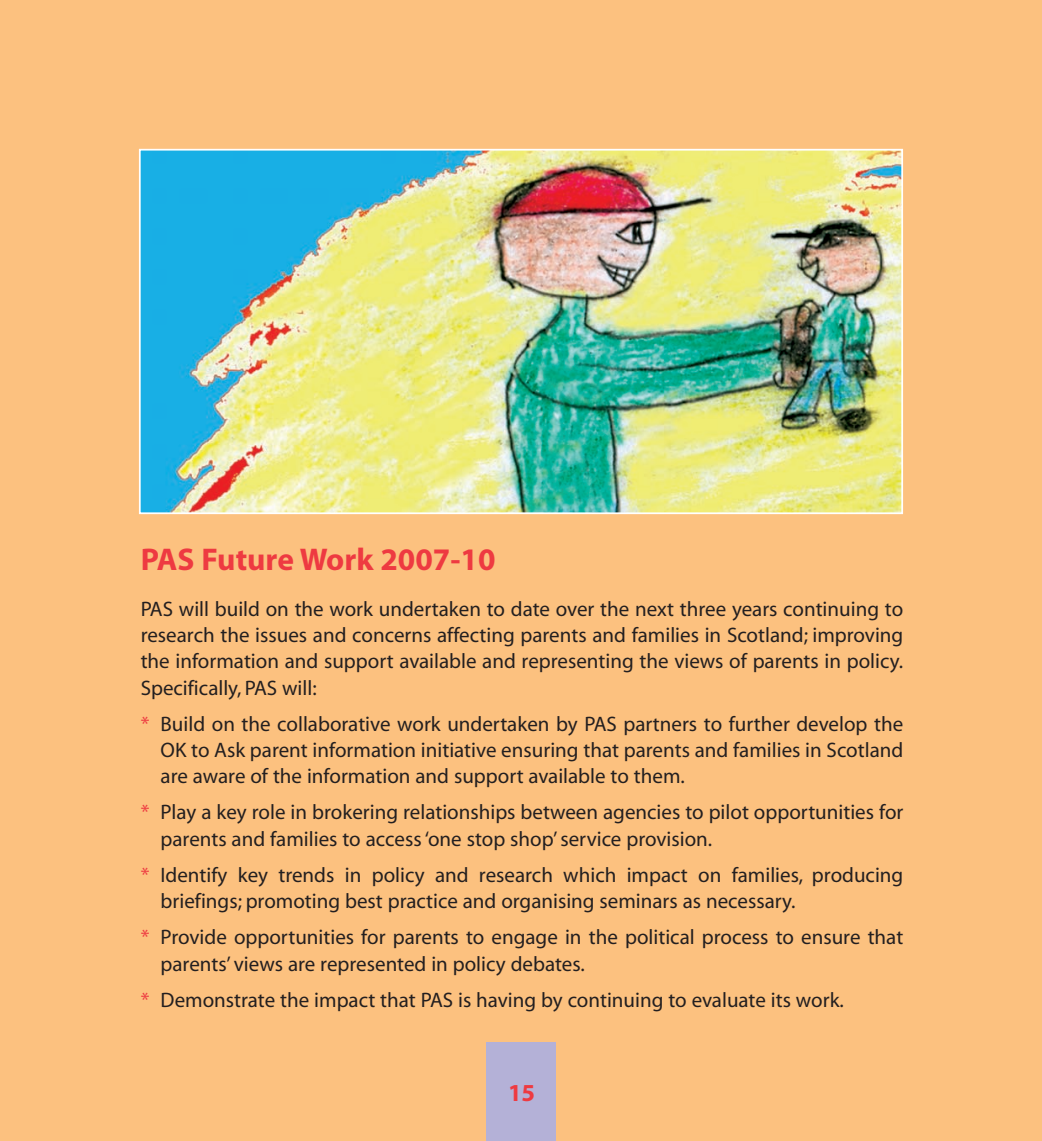
<style>
.page{position:relative;width:1042px;height:1141px;background:#fcc17f}
.page>*{position:absolute;margin:0;border:0;box-sizing:border-box;transform-origin:0 0}
.t1{font:700 31.5px "Myriad";color:#ee3a41}
.t2{font:700 24.5px "Myriad";color:#ee3a41}
.t3{font:21px/26.2px "Myriad";color:#231f20}
.s1{color:#ee3a41}
</style>
<div class="page">
<div style="left:486px;top:1042px;width:70px;height:99px;background:#b4b1d7"></div>
<img style="left:142px;top:152px;width:758px;height:359px">
<div style="left:139px;top:149px;width:764px;height:365px;border:2px solid #fff"></div>
<h1 class="t1" style="left:141px;top:547px;width:356px">PAS Future Work 2007-10</h1>
<p class="t3" style="left:141px;top:598px;width:764px;text-align:justify">PAS will build on the work undertaken to date over the next three years continuing to research the issues and concerns affecting parents and families in Scotland; improving the information and support available and representing the views of parents in policy.<br>Specifically, PAS will:</p>
<p class="t3" style="left:161px;top:712px;width:744px;text-align:justify;text-indent:-20px"><span class="s1">*</span> Build on the collaborative work undertaken by PAS partners to further develop the OK to Ask parent information initiative ensuring that parents and families in Scotland are aware of the information and support available to them.</p>
<p class="t3" style="left:161px;top:801px;width:744px;text-indent:-20px"><span class="s1">*</span> Play a key role in brokering relationships between agencies to pilot opportunities for parents and families to access ‘one stop shop’ service provision.</p>
<p class="t3" style="left:161px;top:863px;width:744px;text-indent:-20px"><span class="s1">*</span> Identify key trends in policy and research which impact on families, producing briefings; promoting best practice and organising seminars as necessary.</p>
<p class="t3" style="left:161px;top:926px;width:744px;text-indent:-20px"><span class="s1">*</span> Provide opportunities for parents to engage in the political process to ensure that parents’ views are represented in policy debates.</p>
<p class="t3" style="left:141px;top:988px;width:705px"><span class="s1">*</span> Demonstrate the impact that PAS is having by continuing to evaluate its work.</p>
<p class="t2" style="left:508px;top:1083px;width:29px">15</p>
</div>
